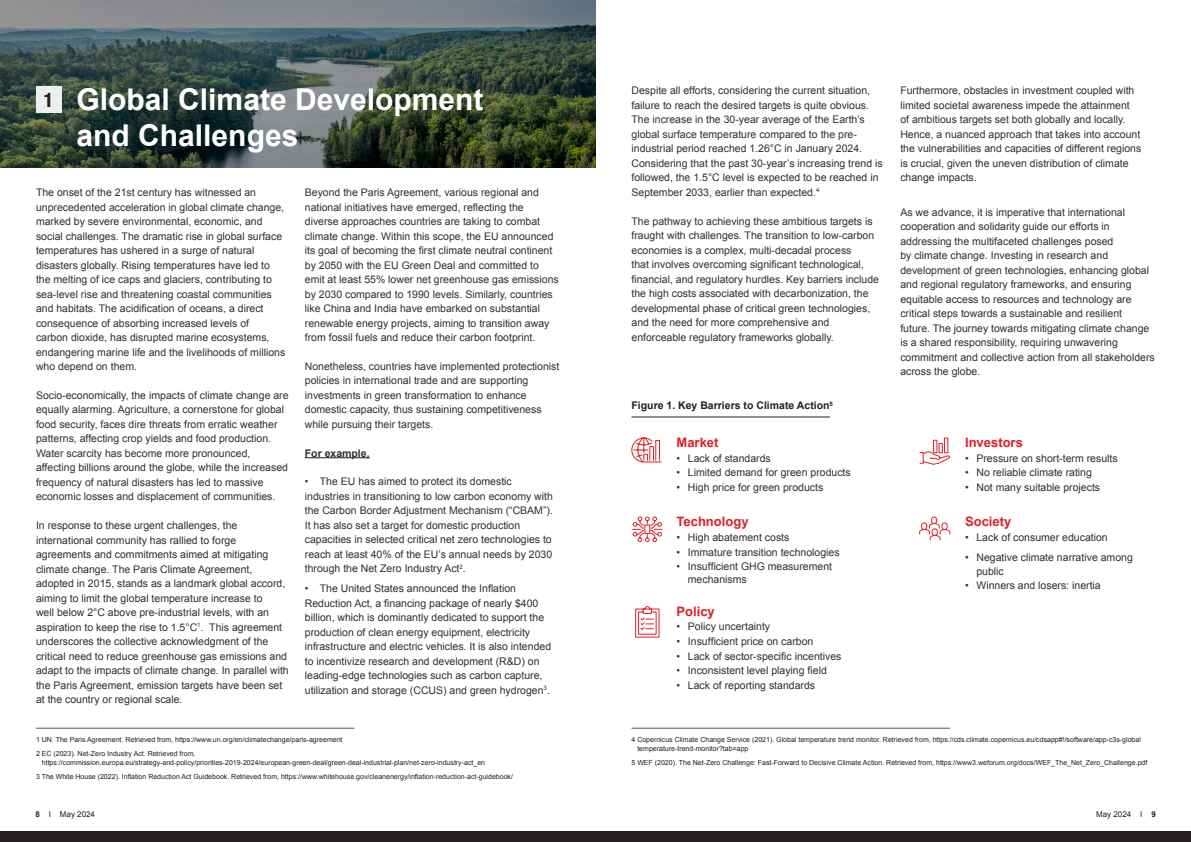
<style>
.page{position:relative;width:1191px;height:842px;background:#fff}
.page>*{position:absolute;margin:0;border:0;box-sizing:border-box;transform-origin:0 0}
.t1{font:700 30px "Arial";color:#fff}
.t2{font:700 condensed 20px "Helvetica Neue";color:#231f20}
.t3{font:700 13px "Arial";color:#e11f25}
.t4{font:10.5px/14.5px "Arial";color:#312f30}
.t5{font:700 10.5px "Arial";color:#231f20}
.t6{font:700 10.5px "Arial";color:#312f30}
.t7{font:8px "Arial";color:#231f20}
.t8{font:7px/8.4px "Arial";color:#231f20}
.s1{font-weight:700}
</style>
<div class="page">
<svg style="left:0;top:0;width:595px;height:167px;background:#46554f"></svg>
<div style="left:0;top:831px;width:1191px;height:11px;background:#231f20"></div>
<hr style="left:305px;top:457px;width:64px;height:1px;background:#312f30">
<hr style="left:36px;top:728px;width:318px;height:1px;background:#57585a">
<hr style="left:631px;top:728px;width:319px;height:1px;background:#57585a">
<div style="left:36px;top:86px;width:25px;height:27px;background:#edeeee"></div>
<svg style="left:919px;top:516px;width:31px;height:24px"></svg>
<hr style="left:631px;top:417px;width:199px;height:1px;background:#231f20">
<svg style="left:631px;top:437px;width:31px;height:26px"></svg>
<svg style="left:632px;top:516px;width:30px;height:26px"></svg>
<svg style="left:635px;top:606px;width:25px;height:32px"></svg>
<svg style="left:919px;top:437px;width:31px;height:27px"></svg>
<p class="t1" style="left:77px;top:80px;width:408px">Global Climate Development</p>
<p class="t1" style="left:77px;top:116px;width:223px">and Challenges</p>
<p class="t4" style="left:36px;top:185px;width:251px">The onset of the 21st century has witnessed an unprecedented acceleration in global climate change, marked by severe environmental, economic, and social challenges. The dramatic rise in global surface temperatures has ushered in a surge of natural disasters globally. Rising temperatures have led to the melting of ice caps and glaciers, contributing to sea-level rise and threatening coastal communities and habitats. The acidification of oceans, a direct consequence of absorbing increased levels of<br>carbon dioxide, has disrupted marine ecosystems, endangering marine life and the livelihoods of millions who depend on them.</p>
<p class="t4" style="left:36px;top:388px;width:254px">Socio-economically, the impacts of climate change are equally alarming. Agriculture, a cornerstone for global food security, faces dire threats from erratic weather patterns, affecting crop yields and food production.<br>Water scarcity has become more pronounced, affecting billions around the globe, while the increased frequency of natural disasters has led to massive economic losses and displacement of communities.</p>
<p class="t4" style="left:36px;top:518px;width:254px">In response to these urgent challenges, the international community has rallied to forge agreements and commitments aimed at mitigating climate change. The Paris Climate Agreement, adopted in 2015, stands as a landmark global accord, aiming to limit the global temperature increase to<br>well below 2°C above pre-industrial levels, with an aspiration to keep the rise to 1.5°C<sup>1</sup>. This agreement underscores the collective acknowledgment of the critical need to reduce greenhouse gas emissions and adapt to the impacts of climate change. In parallel with the Paris Agreement, emission targets have been set at the country or regional scale.</p>
<p class="t2" style="left:44px;top:84px;width:11px">1</p>
<p class="t4" style="left:305px;top:185px;width:255px">Beyond the Paris Agreement, various regional and national initiatives have emerged, reflecting the diverse approaches countries are taking to combat climate change. Within this scope, the EU announced its goal of becoming the first climate neutral continent by 2050 with the EU Green Deal and committed to emit at least 55% lower net greenhouse gas emissions by 2030 compared to 1990 levels. Similarly, countries like China and India have embarked on substantial renewable energy projects, aiming to transition away from fossil fuels and reduce their carbon footprint.</p>
<p class="t4" style="left:305px;top:359px;width:256px">Nonetheless, countries have implemented protectionist policies in international trade and are supporting investments in green transformation to enhance domestic capacity, thus sustaining competitiveness while pursuing their targets.</p>
<p class="t6" style="left:305px;top:446px;width:66px">For example,</p>
<p class="t4" style="left:305px;top:474px;width:250px">• The EU has aimed to protect its domestic industries in transitioning to low carbon economy with the Carbon Border Adjustment Mechanism (“CBAM”).<br>It has also set a target for domestic production capacities in selected critical net zero technologies to reach at least 40% of the EU’s annual needs by 2030 through the Net Zero Industry Act<sup>2</sup>.</p>
<p class="t4" style="left:305px;top:582px;width:248px">• The United States announced the Inflation Reduction Act, a financing package of nearly $400 billion, which is dominantly dedicated to support the production of clean energy equipment, electricity infrastructure and electric vehicles. It is also intended to incentivize research and development (R&amp;D) on leading-edge technologies such as carbon capture, utilization and storage (CCUS) and green hydrogen<sup>3</sup>.</p>
<p class="t8" style="left:36px;top:735px;width:308px">1 UN. The Paris Agreement. Retrieved from, https://www.un.org/en/climatechange/paris-agreement</p>
<p class="t8" style="left:42px;top:750px;width:445px;text-indent:-6px">2 EC (2023). Net-Zero Industry Act. Retrieved from, https://commission.europa.eu/strategy-and-policy/priorities-2019-2024/european-green-deal/green-deal-industrial-plan/net-zero-industry-act_en</p>
<p class="t8" style="left:36px;top:772px;width:478px">3 The White House (2022). Inflation Reduction Act Guidebook. Retrieved from, https://www.whitehouse.gov/cleanenergy/inflation-reduction-act-guidebook/</p>
<p class="t4" style="left:631px;top:83px;width:253px">Despite all efforts, considering the current situation, failure to reach the desired targets is quite obvious.<br>The increase in the 30-year average of the Earth’s global surface temperature compared to the pre&shy;industrial period reached 1.26°C in January 2024.<br>Considering that the past 30-year’s increasing trend is followed, the 1.5°C level is expected to be reached in September 2033, earlier than expected.<sup>4</sup></p>
<p class="t4" style="left:631px;top:214px;width:249px">The pathway to achieving these ambitious targets is fraught with challenges. The transition to low-carbon economies is a complex, multi-decadal process<br>that involves overcoming significant technological, financial, and regulatory hurdles. Key barriers include the high costs associated with decarbonization, the developmental phase of critical green technologies, and the need for more comprehensive and enforceable regulatory frameworks globally.</p>
<p class="t5" style="left:631px;top:398px;width:203px">Figure 1. Key Barriers to Climate Action<sup>5</sup></p>
<p class="t3" style="left:676px;top:434px;width:43px">Market</p>
<p class="t4" style="left:676px;top:451px;width:96px">• Lack of standards</p>
<p class="t4" style="left:676px;top:466px;width:176px">• Limited demand for green products</p>
<p class="t4" style="left:676px;top:480px;width:148px">• High price for green products</p>
<p class="t3" style="left:676px;top:513px;width:73px">Technology</p>
<p class="t4" style="left:676px;top:530px;width:114px">• High abatement costs</p>
<p class="t4" style="left:676px;top:545px;width:165px">• Immature transition technologies</p>
<p class="t4" style="left:688px;top:560px;width:146px;line-height:12.6px;text-indent:-11px">• Insufficient GHG measurement mechanisms</p>
<p class="t3" style="left:676px;top:603px;width:40px">Policy</p>
<p class="t4" style="left:676px;top:620px;width:95px">• Policy uncertainty</p>
<p class="t4" style="left:676px;top:634px;width:138px">• Insufficient price on carbon</p>
<p class="t4" style="left:676px;top:649px;width:166px">• Lack of sector-specific incentives</p>
<p class="t4" style="left:676px;top:664px;width:152px">• Inconsistent level playing field</p>
<p class="t4" style="left:676px;top:678px;width:140px">• Lack of reporting standards</p>
<p class="t4" style="left:900px;top:83px;width:242px">Furthermore, obstacles in investment coupled with limited societal awareness impede the attainment<br>of ambitious targets set both globally and locally.<br>Hence, a nuanced approach that takes into account the vulnerabilities and capacities of different regions is crucial, given the uneven distribution of climate change impacts.</p>
<p class="t4" style="left:900px;top:205px;width:256px">As we advance, it is imperative that international cooperation and solidarity guide our efforts in addressing the multifaceted challenges posed<br>by climate change. Investing in research and development of green technologies, enhancing global and regional regulatory frameworks, and ensuring equitable access to resources and technology are critical steps towards a sustainable and resilient<br>future. The journey towards mitigating climate change is a shared responsibility, requiring unwavering commitment and collective action from all stakeholders across the globe.</p>
<p class="t3" style="left:965px;top:434px;width:59px">Investors</p>
<p class="t4" style="left:965px;top:451px;width:154px">• Pressure on short-term results</p>
<p class="t4" style="left:965px;top:466px;width:128px">• No reliable climate rating</p>
<p class="t4" style="left:965px;top:480px;width:137px">• Not many suitable projects</p>
<p class="t3" style="left:965px;top:513px;width:48px">Society</p>
<p class="t4" style="left:965px;top:530px;width:144px">• Lack of consumer education</p>
<p class="t4" style="left:976px;top:550px;width:158px;line-height:14px;text-indent:-11px">• Negative climate narrative among public</p>
<p class="t4" style="left:965px;top:578px;width:137px">• Winners and losers: inertia</p>
<p class="t8" style="left:637px;top:735px;width:505px;text-indent:-6px">4 Copernicus Climate Change Service (2021). Global temperature trend monitor. Retrieved from, https://cds.climate.copernicus.eu/cdsapp#!/software/app-c3s-global temperature-trend-monitor?tab=app</p>
<p class="t8" style="left:631px;top:758px;width:517px">5 WEF (2020). The Net-Zero Challenge: Fast-Forward to Decisive Climate Action. Retrieved from, https://www3.weforum.org/docs/WEF_The_Net_Zero_Challenge.pdf</p>
<p class="t7" style="left:35px;top:809px;width:61px"><span class="s1">8</span> I May 2024</p>
<p class="t7" style="left:1096px;top:809px;width:61px">May 2024 I <span class="s1">9</span></p>
</div>
